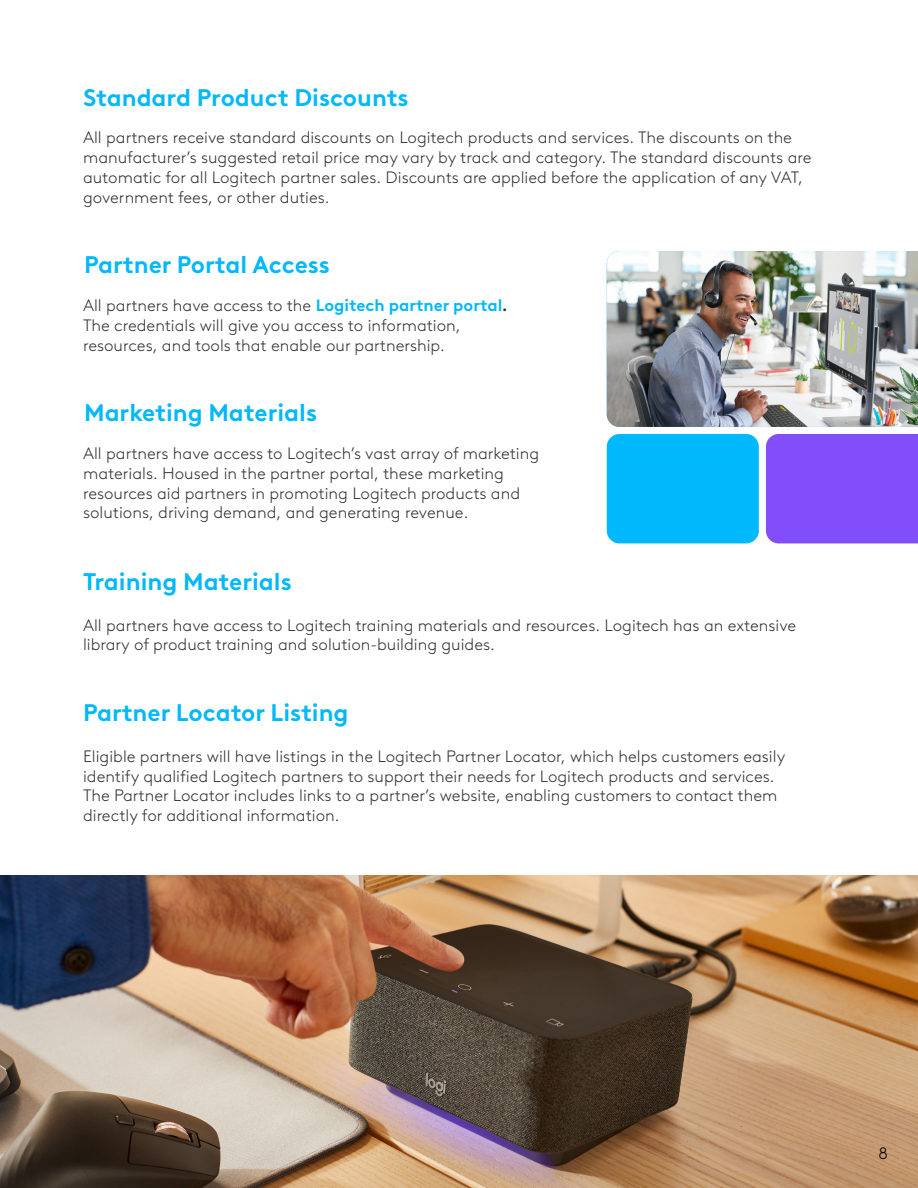
<style>
.page{position:relative;width:918px;height:1188px;background:#fff}
.page>*{position:absolute;margin:0;border:0;box-sizing:border-box;transform-origin:0 0}
.t1{font:700 24px "Brown Logitech Pan";color:#00b8fc}
.t2{font:300 16.5px/19.8px "Brown Logitech Pan";color:#2f3132}
.t3{font:300 16.5px "Brown Logitech Pan";color:#000}
.s1{font-weight:700;color:#00b8fc}
.s2{font-weight:700}
</style>
<div class="page">
<img style="left:0;top:876px;width:918px;height:312px">
<img style="left:607px;top:251px;width:311px;height:176px">
<div style="left:607px;top:434px;width:152px;height:109px;background:#00b8fc;border-radius:13px"></div>
<div style="left:766px;top:434px;width:152px;height:109px;background:#814efa"></div>
<h1 class="t1" style="left:83px;top:79px;width:327px">Standard Product Discounts</h1>
<p class="t2" style="left:83px;top:127px;width:730px">All partners receive standard discounts on Logitech products and services. The discounts on the manufacturer’s suggested retail price may vary by track and category. The standard discounts are automatic for all Logitech partner sales. Discounts are applied before the application of any VAT, government fees, or other duties.</p>
<h1 class="t1" style="left:84px;top:247px;width:247px">Partner Portal Access</h1>
<p class="t2" style="left:83px;top:294px;width:424px">All partners have access to the <span class="s1">Logitech partner portal</span><span class="s2">.<br></span>The credentials will give you access to information, resources, and tools that enable our partnership.</p>
<h1 class="t1" style="left:84px;top:395px;width:234px">Marketing Materials</h1>
<p class="t2" style="left:83px;top:442px;width:458px">All partners have access to Logitech’s vast array of marketing materials. Housed in the partner portal, these marketing resources aid partners in promoting Logitech products and solutions, driving demand, and generating revenue.</p>
<h1 class="t1" style="left:83px;top:563px;width:210px">Training Materials</h1>
<p class="t2" style="left:83px;top:614px;width:715px">All partners have access to Logitech training materials and resources. Logitech has an extensive library of product training and solution-building guides.</p>
<h1 class="t1" style="left:83px;top:694px;width:267px">Partner Locator Listing</h1>
<p class="t2" style="left:83px;top:745px;width:704px">Eligible partners will have listings in the Logitech Partner Locator, which helps customers easily identify qualified Logitech partners to support their needs for Logitech products and services.<br>The Partner Locator includes links to a partner’s website, enabling customers to contact them directly for additional information.</p>
<p class="t3" style="left:878px;top:1142px;width:11px">8</p>
</div>
